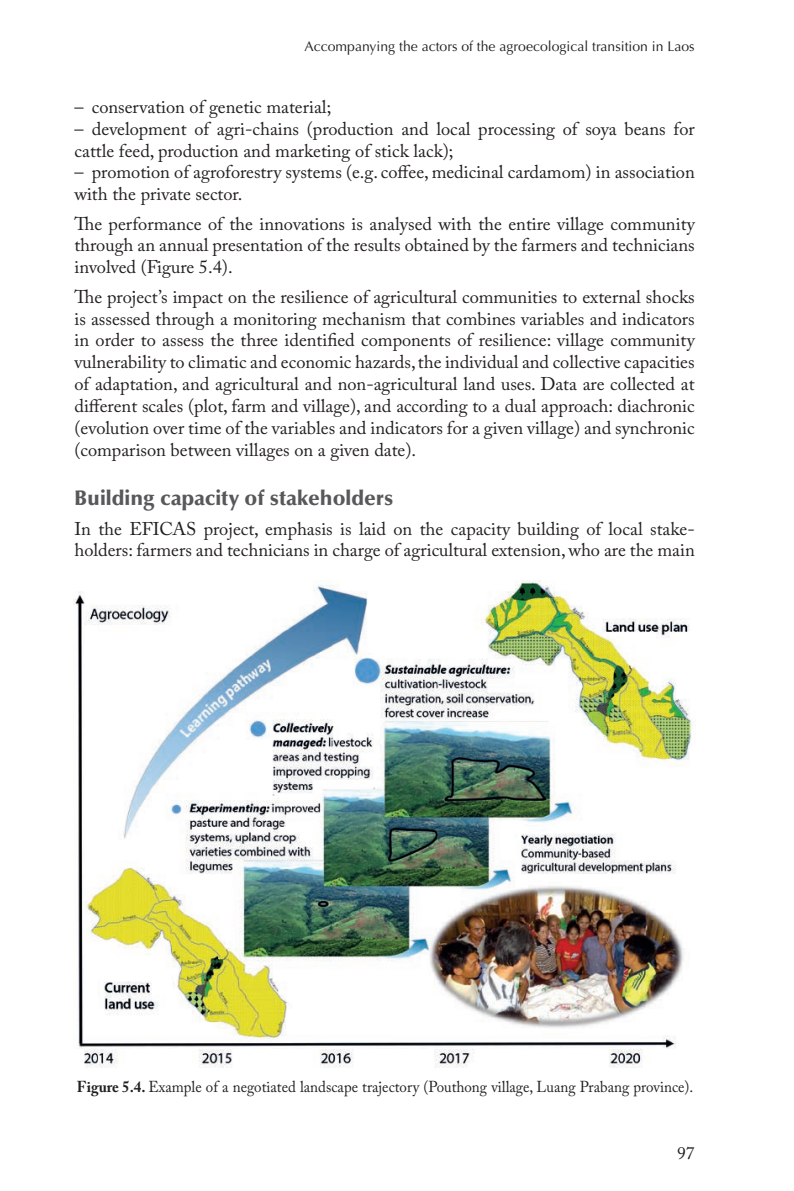
<style>
.page{position:relative;width:794px;height:1191px;background:#fff}
.page>*{position:absolute;margin:0;border:0;box-sizing:border-box;transform-origin:0 0}
.t1{font:900 21px "Optima";color:#57585a}
.t2{font:18.38px/21.9px "Adobe Caslon Pro";color:#231f20}
.t3{font:17.5px "Adobe Caslon Pro";color:#231f20}
.t4{font:15.75px "Adobe Caslon Pro";color:#231f20;scale:.95 1}
.t5{font:14px "Optima";color:#231f20}
.s1{font-weight:700}
</style>
<div class="page">
<img style="left:74px;top:580px;width:619px;height:487px">
<p class="t5" style="left:304px;top:38px;width:392px">Accompanying the actors of the agroecological transition in Laos</p>
<p class="t2" style="left:74px;top:95px;width:258px">– conservation of genetic material;</p>
<p class="t2" style="left:74px;top:117px;width:622px">– development of agri-chains (production and local processing of soya beans for cattle feed, production and marketing of stick lack);</p>
<p class="t2" style="left:74px;top:161px;width:622px">– promotion of agroforestry systems (e.g. coffee, medicinal cardamom) in association with the private sector.</p>
<p class="t2" style="left:74px;top:212px;width:622px;text-align:justify">The performance of the innovations is analysed with the entire village community through an annual presentation of the results obtained by the farmers and technicians involved (Figure 5.4).</p>
<p class="t2" style="left:74px;top:285px;width:622px;text-align:justify">The project’s impact on the resilience of agricultural communities to external shocks is assessed through a monitoring mechanism that combines variables and indicators in order to assess the three identified components of resilience: village community vulnerability to climatic and economic hazards, the individual and collective capacities of adaptation, and agricultural and non-agricultural land uses. Data are collected at different scales (plot, farm and village), and according to a dual approach: diachronic (evolution over time of the variables and indicators for a given village) and synchronic (comparison between villages on a given date).</p>
<p class="t1" style="left:74px;top:486px;width:320px">Building capacity of stakeholders</p>
<p class="t2" style="left:74px;top:517px;width:622px">In the EFICAS project, emphasis is laid on the capacity building of local stake&shy;holders: farmers and technicians in charge of agricultural extension, who are the main</p>
<p class="t4" style="left:77px;top:1077px;width:650px"><span class="s1">Figure 5.4.</span> Example of a negotiated landscape trajectory (Pouthong village, Luang Prabang province).</p>
<p class="t3" style="left:677px;top:1142px;width:19px">97</p>
</div>
